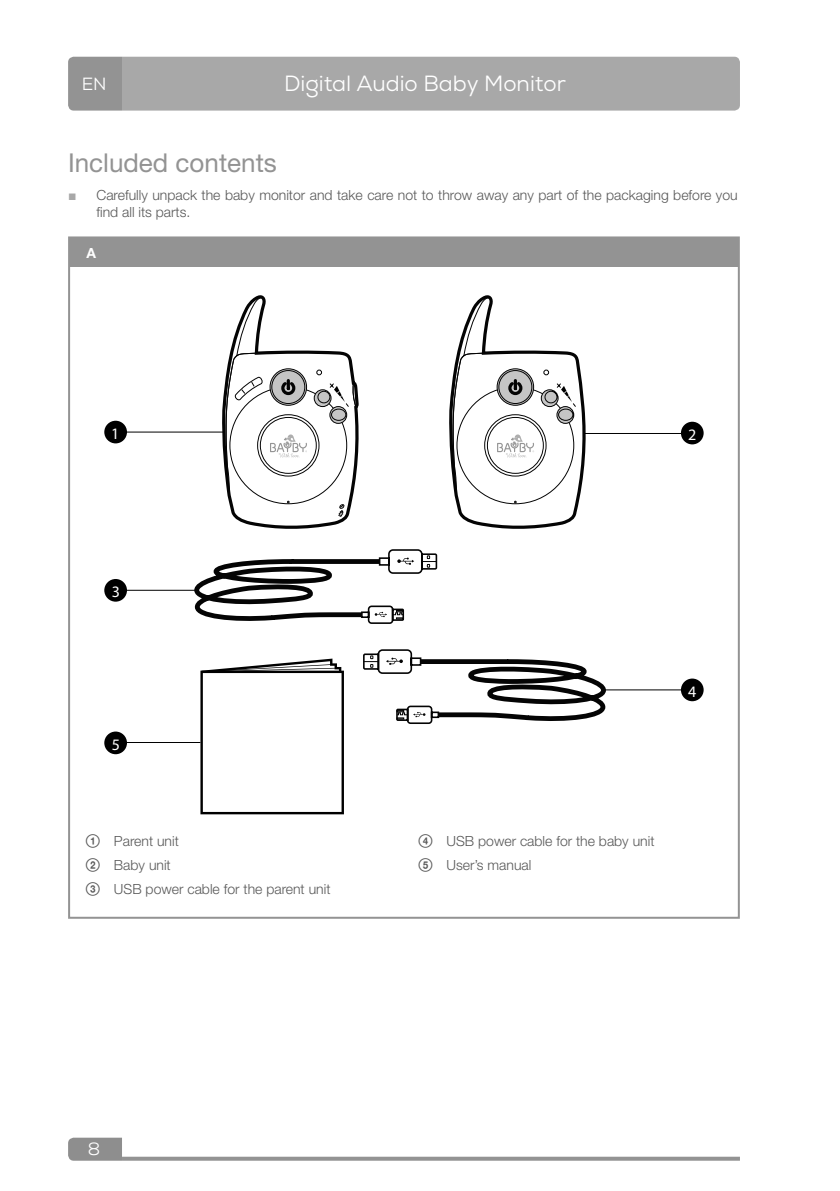
<style>
.page{position:relative;width:840px;height:1191px;background:#fff}
.page>*{position:absolute;margin:0;border:0;box-sizing:border-box;transform-origin:0 0}
.t1{font:26px "Helvetica Neue LT Pro";color:#939393}
.t2{font:22px "Nexa";color:#fff}
.t3{font:17.6px "Nexa";color:#fff}
.t4{font:16px "Myriad Pro";color:#fff}
.t5{font:300 14px/23.6px "Helvetica Neue LT Pro";color:#585858}
.t6{font:700 14px "Helvetica Neue LT Pro";color:#fff}
.s1{font-family:"Arial";font-weight:400;color:#a8a8a8}
.s2{font-family:"Zz 3";font-weight:400}
</style>
<div class="page">
<svg style="left:122px;top:1156px;width:617px;height:4px;background:#a6a6a6"></svg>
<svg style="left:68px;top:57px;width:671px;height:54px;background:#a7a7a7"></svg>
<svg style="left:68px;top:1137px;width:54px;height:23px"></svg>
<div style="left:70px;top:238px;width:667px;height:29px;background:#939393"></div>
<svg style="left:220px;top:295px;width:139px;height:234px"></svg>
<svg style="left:449px;top:295px;width:137px;height:234px"></svg>
<svg style="left:200px;top:658px;width:144px;height:156px"></svg>
<hr style="left:116px;top:432px;width:108px;height:1px;background:#000">
<hr style="left:116px;top:590px;width:80px;height:1px;background:#000">
<hr style="left:116px;top:742px;width:84px;height:1px;background:#000">
<hr style="left:603px;top:689px;width:89px;height:1px;background:#000">
<hr style="left:583px;top:433px;width:109px;height:1px;background:#000">
<div style="left:680px;top:422px;width:23px;height:22px;background:#000;border-radius:50%"></div>
<div style="left:104px;top:421px;width:23px;height:22px;background:#000;border-radius:50%"></div>
<div style="left:104px;top:579px;width:23px;height:22px;background:#000;border-radius:50%"></div>
<div style="left:680px;top:678px;width:23px;height:23px;background:#000;border-radius:50%"></div>
<div style="left:104px;top:731px;width:23px;height:23px;background:#000;border-radius:50%"></div>
<svg style="left:363px;top:649px;width:245px;height:75px"></svg>
<svg style="left:192px;top:549px;width:246px;height:75px"></svg>
<p class="t3" style="left:82px;top:73px;width:26px">EN</p>
<h2 class="t2" style="left:284px;top:70px;width:283px">Digital Audio Baby Monitor</h2>
<h1 class="t1" style="left:68px;top:147px;width:210px">Included contents</h1>
<p class="t5" style="left:96px;top:186px;width:642px;line-height:16.8px;text-indent:-28px"><span class="s1">■</span> Carefully unpack the baby monitor and take care not to throw away any part of the packaging before you find all its parts.</p>
<p class="t6" style="left:87px;top:244px;width:11px">A</p>
<p class="t4" style="left:111px;top:423px;width:10px">1</p>
<p class="t4" style="left:687px;top:425px;width:10px">2</p>
<p class="t4" style="left:112px;top:582px;width:10px">3</p>
<p class="t4" style="left:112px;top:734px;width:10px">5</p>
<p class="t5" style="left:85px;top:829px;width:246px"><span class="s2">1</span> Parent unit<br><span class="s2">2</span> Baby unit<br><span class="s2">3</span> USB power cable for the parent unit</p>
<p class="t5" style="left:418px;top:829px;width:238px"><span class="s2">4</span> USB power cable for the baby unit<br><span class="s2">5</span> User’s manual</p>
<p class="t4" style="left:687px;top:681px;width:10px">4</p>
<p class="t3" style="left:88px;top:1138px;width:14px">8</p>
</div>
